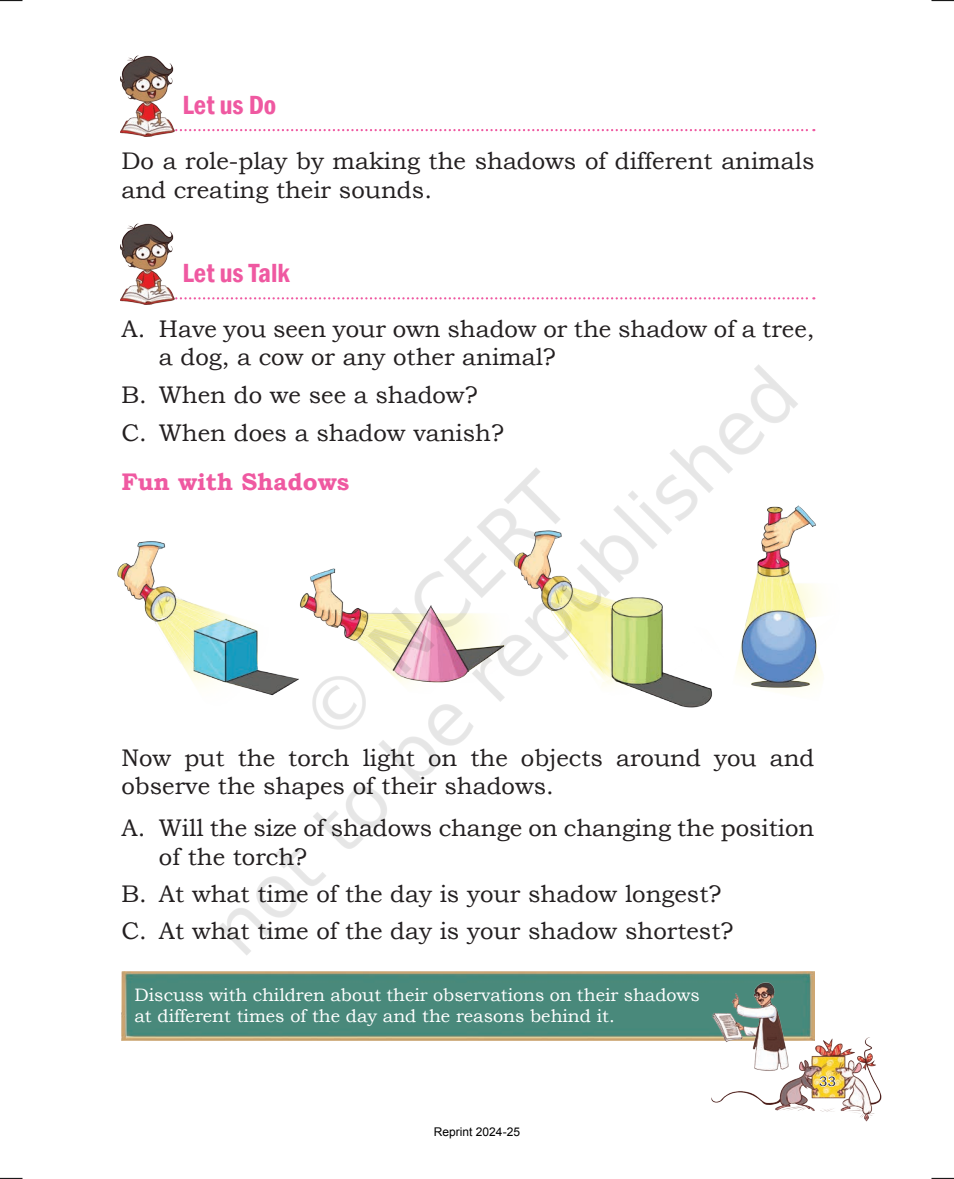
<style>
.page{position:relative;width:954px;height:1179px;background:#fff}
.page>*{position:absolute;margin:0;border:0;box-sizing:border-box;transform-origin:0 0}
.t1{font:600 condensed 27px "Franklin Gothic";color:#ef59a1}
.t2{font:24px/28.8px "Bookman Old Style";color:#231f20}
.t3{font:700 24px "Bookman Old Style";color:#ef59a1}
.t4{font:18px/21.6px "Bookman Old Style";color:#fff}
.t5{font:13.5px "Bookman Old Style";color:#231f20}
.t6{font:12px "Arial";color:#000}
</style>
<div class="page">
<svg style="left:0;top:0;width:19px;height:1px"></svg>
<svg style="left:935px;top:0;width:19px;height:1px"></svg>
<svg style="left:0;top:1177px;width:22px;height:2px"></svg>
<svg style="left:932px;top:1177px;width:22px;height:2px"></svg>
<img style="left:19px;top:0;width:916px;height:1178px">
<img style="left:115px;top:290px;width:700px;height:699px">
<p class="t1" style="left:182px;top:86px;width:95px">Let us Do</p>
<p class="t2" style="left:121px;top:146px;width:695px">Do a role-play by making the shadows of different animals and creating their sounds.</p>
<p class="t1" style="left:182px;top:255px;width:109px">Let us Talk</p>
<p class="t2" style="left:159px;top:314px;width:657px;text-indent:-37px">A. Have you seen your own shadow or the shadow of a tree, a dog, a cow or any other animal?</p>
<p class="t2" style="left:121px;top:376px;width:384px;line-height:37.8px">B. When do we see a shadow?<br>C. When does a shadow vanish?</p>
<p class="t3" style="left:121px;top:464px;width:229px">Fun with Shadows</p>
<p class="t2" style="left:121px;top:743px;width:695px">Now put the torch light on the objects around you and observe the shapes of their shadows.</p>
<p class="t2" style="left:159px;top:813px;width:657px;text-indent:-37px">A. Will the size of shadows change on changing the position of the torch?</p>
<p class="t2" style="left:121px;top:875px;width:614px;line-height:37.3px">B. At what time of the day is your shadow longest?<br>C. At what time of the day is your shadow shortest?</p>
<p class="t4" style="left:135px;top:983px;width:567px">Discuss with children about their observations on their shadows at different times of the day and the reasons behind it.</p>
<p class="t6" style="left:434px;top:1123px;width:88px">Reprint 2024-25</p>
<p class="t5" style="left:819px;top:1072px;width:18px">33</p>
</div>
